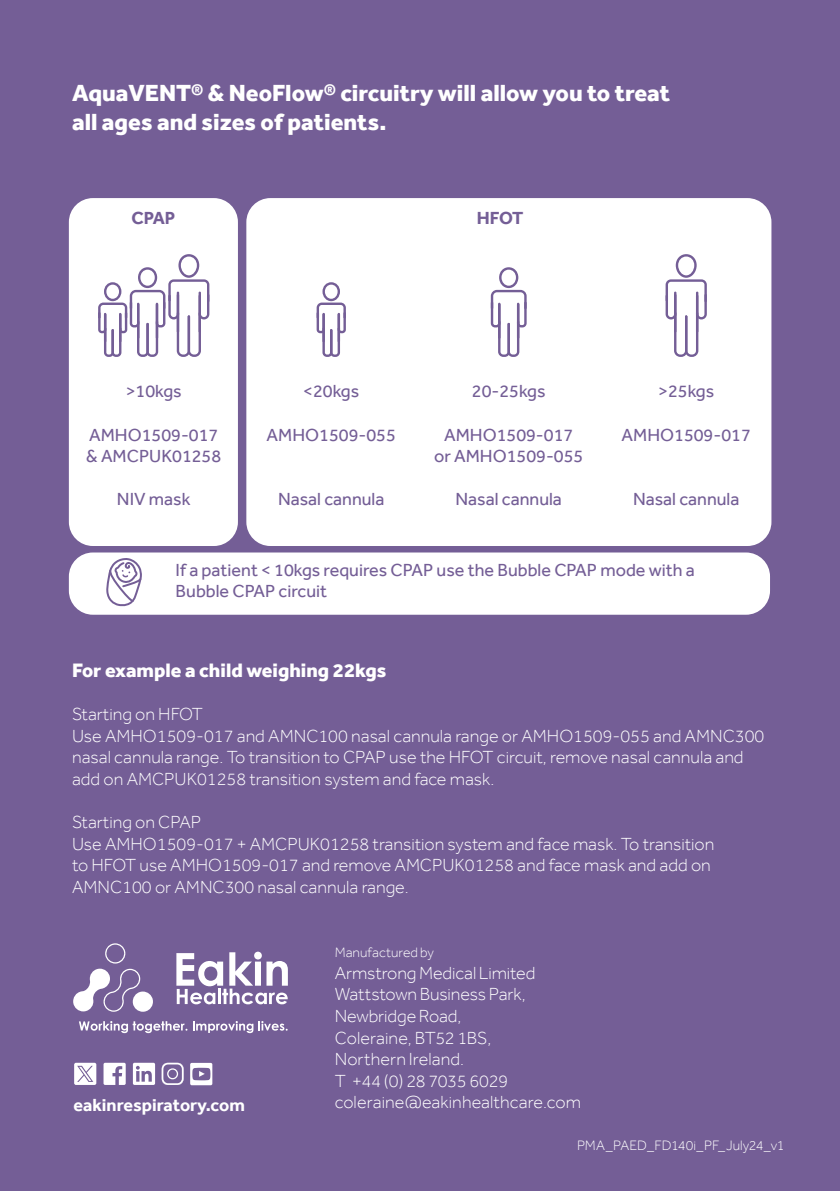
<style>
.page{position:relative;width:840px;height:1191px;background:#fff}
.page>*{position:absolute;margin:0;border:0;box-sizing:border-box;transform-origin:0 0}
.t1{font:800 24px/28.8px "Effra";color:#fff}
.t2{font:800 20px "Effra";color:#fff}
.t3{font:300 18px/21.6px "Effra";color:#fff}
.t4{font:18px/21.6px "Effra";color:#745e96}
.t5{font:700 18px "Effra";color:#fff}
.t6{font:300 18px "Effra";letter-spacing:-.02em;color:#fff}
.t7{font:700 18px "Effra";letter-spacing:-.02em;color:#745e96}
.t8{font:300 14px "Effra";color:#fff}
</style>
<div class="page">
<div style="left:0;top:0;width:839px;height:1191px;background:#745e96"></div>
<svg style="left:103px;top:1062px;width:23px;height:23px"></svg>
<svg style="left:133px;top:1062px;width:22px;height:23px"></svg>
<div style="left:69px;top:552px;width:700px;height:63px;background:#fff;border-radius:24px"></div>
<svg style="left:161px;top:1062px;width:22px;height:23px"></svg>
<div style="left:190px;top:1062px;width:22px;height:23px;background:#fff;border-radius:2px"></div>
<svg style="left:192px;top:1067px;width:18px;height:13px"></svg>
<svg style="left:74px;top:1062px;width:22px;height:23px"></svg>
<div style="left:246px;top:198px;width:525px;height:348px;background:#fff;border-radius:24px"></div>
<svg style="left:79px;top:1021px;width:208px;height:12px"></svg>
<svg style="left:176px;top:951px;width:112px;height:53px"></svg>
<svg style="left:73px;top:943px;width:80px;height:68px"></svg>
<svg style="left:316px;top:282px;width:30px;height:75px"></svg>
<div style="left:69px;top:198px;width:169px;height:348px;background:#fff;border-radius:24px"></div>
<svg style="left:665px;top:254px;width:41px;height:103px"></svg>
<svg style="left:490px;top:267px;width:36px;height:90px"></svg>
<svg style="left:98px;top:254px;width:111px;height:103px"></svg>
<svg style="left:107px;top:558px;width:35px;height:49px"></svg>
<p class="t1" style="left:72px;top:78px;width:599px">AquaVENT® &amp; NeoFlow® circuitry will allow you to treat all ages and sizes of patients.</p>
<p class="t7" style="left:131px;top:207px;width:45px">CPAP</p>
<p class="t7" style="left:476px;top:207px;width:48px">HFOT</p>
<p class="t4" style="left:126px;top:380px;width:57px">&gt;10kgs</p>
<p class="t4" style="left:89px;top:423px;width:131px">AMHO1509-017</p>
<p class="t4" style="left:86px;top:445px;width:136px">&amp; AMCPUK01258</p>
<p class="t4" style="left:117px;top:488px;width:75px">NIV mask</p>
<p class="t4" style="left:303px;top:380px;width:57px">&lt;20kgs</p>
<p class="t4" style="left:266px;top:423px;width:131px">AMHO1509-055</p>
<p class="t4" style="left:278px;top:488px;width:108px">Nasal cannula</p>
<p class="t4" style="left:471px;top:380px;width:75px">20-25kgs</p>
<p class="t4" style="left:444px;top:423px;width:131px">AMHO1509-017</p>
<p class="t4" style="left:434px;top:445px;width:151px">or AMHO1509-055</p>
<p class="t4" style="left:455px;top:488px;width:108px">Nasal cannula</p>
<p class="t4" style="left:658px;top:380px;width:57px">&gt;25kgs</p>
<p class="t4" style="left:621px;top:423px;width:131px">AMHO1509-017</p>
<p class="t4" style="left:632px;top:488px;width:108px">Nasal cannula</p>
<p class="t4" style="left:175px;top:559px;width:520px">If a patient &lt; 10kgs requires CPAP use the Bubble CPAP mode with a<br>Bubble CPAP circuit</p>
<p class="t2" style="left:72px;top:658px;width:316px">For example a child weighing 22kgs</p>
<p class="t3" style="left:72px;top:703px;width:132px">Starting on HFOT</p>
<p class="t3" style="left:72px;top:724px;width:693px">Use AMHO1509-017 and AMNC100 nasal cannula range or AMHO1509-055 and AMNC300 nasal cannula range. To transition to CPAP use the HFOT circuit, remove nasal cannula and add on AMCPUK01258 transition system and face mask.</p>
<p class="t3" style="left:72px;top:811px;width:131px">Starting on CPAP</p>
<p class="t3" style="left:72px;top:832px;width:643px">Use AMHO1509-017 + AMCPUK01258 transition system and face mask. To transition to HFOT use AMHO1509-017 and remove AMCPUK01258 and face mask and add on<br>AMNC100 or AMNC300 nasal cannula range.</p>
<p class="t5" style="left:73px;top:1094px;width:173px">eakinrespiratory.com</p>
<p class="t8" style="left:334px;top:944px;width:101px">Manufactured by</p>
<p class="t3" style="left:334px;top:961px;width:202px">Armstrong Medical Limited</p>
<p class="t3" style="left:334px;top:983px;width:192px">Wattstown Business Park,<br>Newbridge Road,</p>
<p class="t3" style="left:334px;top:1026px;width:158px">Coleraine, BT52 1BS,</p>
<p class="t3" style="left:334px;top:1048px;width:131px">Northern Ireland.</p>
<p class="t6" style="left:334px;top:1070px;width:175px">T +44 (0) 28 7035 6029</p>
<p class="t3" style="left:334px;top:1091px;width:248px">coleraine@eakinhealthcare.com</p>
<p class="t8" style="left:576px;top:1136px;width:209px">PMA_PAED_FD140i_PF_July24_v1</p>
</div>
